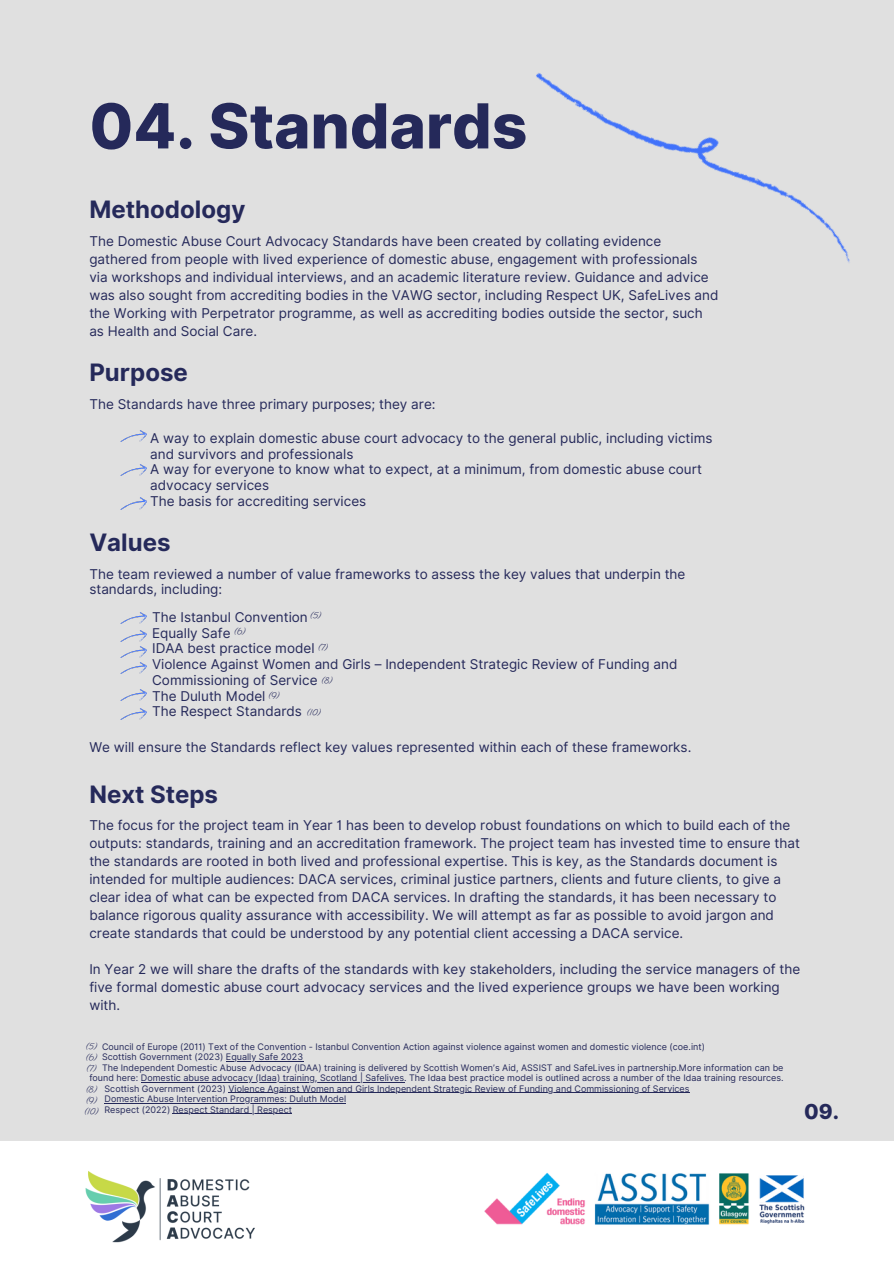
<style>
.page{position:relative;width:894px;height:1264px;background:#fff}
.page>*{position:absolute;margin:0;border:0;box-sizing:border-box;transform-origin:0 0}
.t1{font:800 62.1px "Inter";color:#25295a}
.t2{font:700 24px "Inter";color:#25295a}
.t3{font:800 20.7px "Inter";color:#25295a}
.t4{font:13.5px/18px "Inter";color:#25295a}
.t5{font:9.75px "Grape Nuts";color:#25295a}
.t6{font:9px/10.5px "Inter";color:#25295a;text-align:right}
</style>
<div class="page">
<div style="left:0;top:0;width:893px;height:1263px;background:#e0e0e0"></div>
<div style="left:0;top:1141px;width:893px;height:122px;background:#fff"></div>
<img style="left:477px;top:1166px;width:333px;height:63px">
<img style="left:81px;top:1162px;width:189px;height:90px">
<hr style="left:226px;top:1061px;width:77px;height:1px;background:#25295a">
<hr style="left:141px;top:1082px;width:263px;height:1px;background:#25295a">
<hr style="left:228px;top:1092px;width:461px;height:1px;background:#25295a">
<hr style="left:104px;top:1103px;width:242px;height:1px;background:#25295a">
<hr style="left:173px;top:1113px;width:119px;height:1px;background:#25295a">
<img style="left:536px;top:73px;width:314px;height:190px">
<img style="left:120px;top:708px;width:26px;height:12px">
<img style="left:121px;top:689px;width:25px;height:11px">
<img style="left:121px;top:662px;width:25px;height:11px">
<img style="left:121px;top:646px;width:25px;height:11px">
<img style="left:120px;top:630px;width:26px;height:12px">
<img style="left:121px;top:612px;width:25px;height:11px">
<img style="left:121px;top:430px;width:25px;height:11px">
<img style="left:121px;top:464px;width:25px;height:11px">
<img style="left:121px;top:498px;width:25px;height:11px">
<p class="t1" style="left:89px;top:88px;width:439px">04. Standards</p>
<h1 class="t2" style="left:89px;top:195px;width:157px">Methodology</h1>
<h4 class="t4" style="left:89px;top:232px;width:630px">The Domestic Abuse Court Advocacy Standards have been created by collating evidence gathered from people with lived experience of domestic abuse, engagement with professionals via workshops and individual interviews, and an academic literature review. Guidance and advice was also sought from accrediting bodies in the VAWG sector, including Respect UK, SafeLives and the Working with Perpetrator programme, as well as accrediting bodies outside the sector, such as Health and Social Care.</h4>
<h2 class="t2" style="left:89px;top:358px;width:100px">Purpose</h2>
<p class="t4" style="left:89px;top:395px;width:348px">The Standards have three primary purposes; they are:</p>
<h4 class="t4" style="left:150px;top:430px;width:563px;line-height:15.8px">A way to explain domestic abuse court advocacy to the general public, including victims and survivors and professionals<br>A way for everyone to know what to expect, at a minimum, from domestic abuse court advocacy services<br>The basis for accrediting services</h4>
<h4 class="t2" style="left:89px;top:528px;width:83px">Values</h4>
<p class="t4" style="left:89px;top:566px;width:597px;line-height:15.8px">The team reviewed a number of value frameworks to assess the key values that underpin the standards, including:</p>
<h4 class="t5" style="left:310px;top:609px;width:13px">(5)</h4>
<h2 class="t4" style="left:152px;top:609px;width:526px;line-height:15.8px">The Istanbul Convention<br>Equally Safe<br>IDAA best practice model<br>Violence Against Women and Girls – Independent Strategic Review of Funding and<br>Commissioning of Service<br>The Duluth Model<br>The Respect Standards</h2>
<p class="t5" style="left:234px;top:625px;width:14px">(6)</p>
<p class="t5" style="left:318px;top:641px;width:12px">(7)</p>
<p class="t5" style="left:321px;top:674px;width:13px">(8)</p>
<p class="t5" style="left:268px;top:688px;width:13px">(9)</p>
<p class="t5" style="left:306px;top:706px;width:16px">(10)</p>
<p class="t4" style="left:89px;top:738px;width:603px">We will ensure the Standards reflect key values represented within each of these frameworks.</p>
<h2 class="t2" style="left:89px;top:780px;width:130px">Next Steps</h2>
<p class="t4" style="left:89px;top:816px;width:712px">The focus for the project team in Year 1 has been to develop robust foundations on which to build each of the outputs: standards, training and an accreditation framework. The project team has invested time to ensure that the standards are rooted in both lived and professional expertise. This is key, as the Standards document is intended for multiple audiences: DACA services, criminal justice partners, clients and future clients, to give a clear idea of what can be expected from DACA services. In drafting the standards, it has been necessary to balance rigorous quality assurance with accessibility. We will attempt as far as possible to avoid jargon and create standards that could be understood by any potential client accessing a DACA service.</p>
<p class="t4" style="left:89px;top:960px;width:712px">In Year 2 we will share the drafts of the standards with key stakeholders, including the service managers of the five formal domestic abuse court advocacy services and the lived experience groups we have been working with.</p>
<p class="t5" style="left:86px;top:1040px;width:13px">(5)</p>
<p class="t5" style="left:85px;top:1051px;width:14px">(6)</p>
<p class="t5" style="left:86px;top:1062px;width:12px">(7)</p>
<p class="t5" style="left:86px;top:1082px;width:13px">(8)</p>
<h2 class="t5" style="left:86px;top:1093px;width:13px">(9)</h2>
<h4 class="t5" style="left:84px;top:1104px;width:16px">(10)</h4>
<h4 class="t6" style="left:102px;top:1041px;width:604px">Council of Europe (2011) Text of the Convention - Istanbul Convention Action against violence against women and domestic violence (coe.int)</h4>
<h4 class="t6" style="left:102px;top:1051px;width:202px">Scottish Government (2023) Equally Safe 2023</h4>
<p class="t6" style="left:89px;top:1062px;width:695px">The Independent Domestic Abuse Advocacy (IDAA) training is delivered by Scottish Women’s Aid, ASSIST and SafeLives in partnership.More information can be found here: Domestic abuse advocacy (Idaa) training, Scotland | Safelives. The Idaa best practice model is outlined across a number of the Idaa training resources.</p>
<p class="t6" style="left:104px;top:1083px;width:586px">Scottish Government (2023) Violence Against Women and Girls Independent Strategic Review of Funding and Commissioning of Services</p>
<p class="t6" style="left:104px;top:1093px;width:243px">Domestic Abuse Intervention Programmes: Duluth Model</p>
<p class="t6" style="left:104px;top:1104px;width:189px">Respect (2022) Respect Standard | Respect</p>
<p class="t3" style="left:804px;top:1099px;width:36px">09.</p>
</div>
